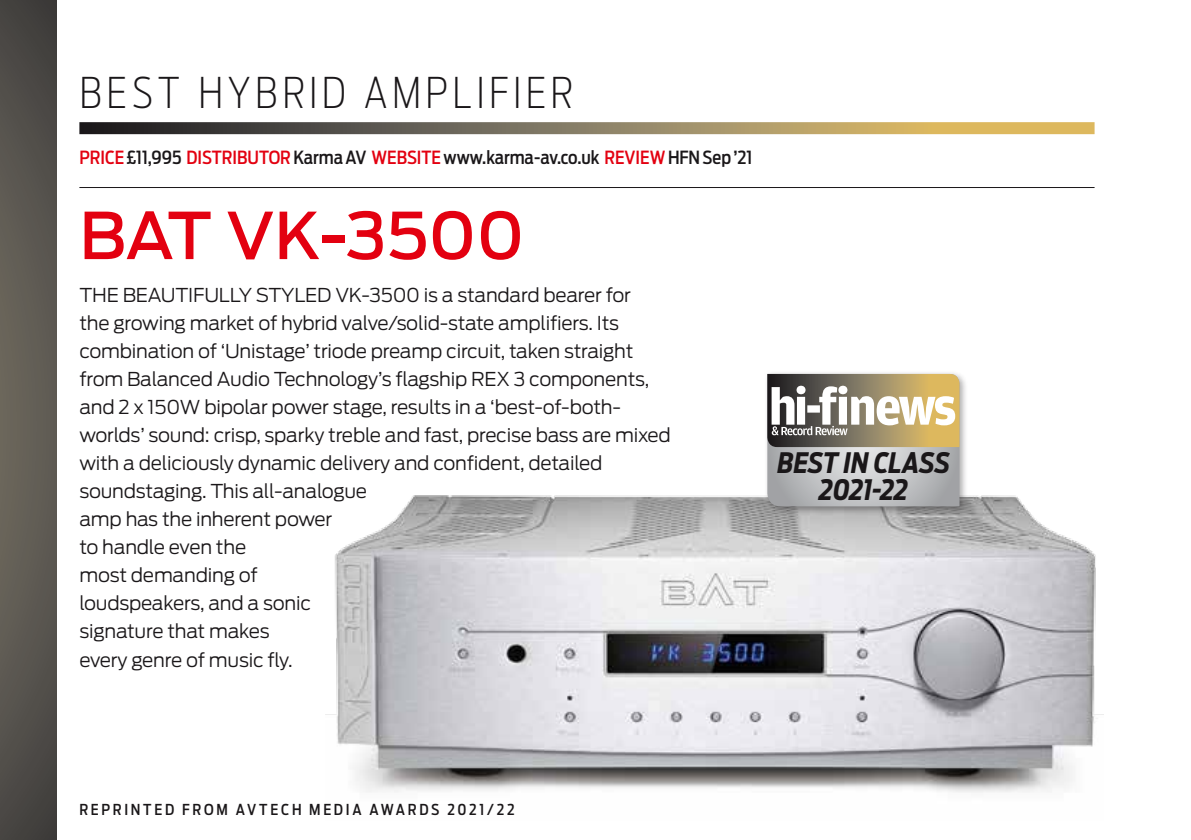
<style>
.page{position:relative;width:1191px;height:840px;background:#fff}
.page>*{position:absolute;margin:0;border:0;box-sizing:border-box;transform-origin:0 0}
.t1{font:500 64px "Antenna";color:#e30010}
.t2{font:200 42px "Antenna Cond";letter-spacing:.11em;color:#1a1719}
.t3{font:italic 700 28px/26px "Antenna Cond";letter-spacing:-.01em;color:#1a1719;text-align:center;scale:.96 1}
.t4{font:300 19px/28px "Antenna";letter-spacing:-.01em;color:#1a1719}
.t5{font:500 18px "Antenna Cond";color:#1a1719}
.t6{font:500 15px "Antenna Cond";letter-spacing:.18em;color:#1a1719}
.s1{color:#e30010}
</style>
<div class="page">
<svg style="left:0;top:0;width:57px;height:839px;background:#58544e"></svg>
<hr style="left:79px;top:187px;width:1015px;height:1px;background:#1a1719">
<img style="left:325px;top:495px;width:778px;height:298px">
<svg style="left:79px;top:122px;width:1015px;height:12px;background:#8a7b58"></svg>
<div style="left:764px;top:370px;width:204px;height:145px;background:#1a1719;opacity:.35"></div>
<svg style="left:767px;top:374px;width:192px;height:132px;background:#b4afa2"></svg>
<h2 class="t2" style="left:79px;top:67px;width:495px">BEST HYBRID AMPLIFIER</h2>
<p class="t5" style="left:79px;top:147px;width:536px"><span class="s1">PRICE</span> £11,995 <span class="s1">DISTRIBUTOR</span>KARMA AV <span class="s1">WEBSITE</span> WWW.KARMA-AV.CO.UK <span class="s1">REVIEW</span></p>
<p class="t5" style="left:668px;top:147px;width:86px">HFN SEP ’21</p>
<h1 class="t1" style="left:79px;top:197px;width:446px">BAT VK-3500</h1>
<p class="t4" style="left:79px;top:281px;width:593px">The beautifully styled VK-3500 is a standard bearer for<br>the growing market of hybrid valve/solid-state amplifiers. Its combination of ‘U nistage’ triode preamp circuit, taken straight from Balanced Audio Technology’s flagship REX 3 components, and 2 x 150W bipolar power stage, results in a ‘best-of-both&shy;worlds’ sound: crisp, sparky treble and fast, precise bass are mixed with a deliciously dynamic delivery and confident, detailed soundstaging. This all-analogue<br>amp has the inherent power<br>to handle even the<br>most demanding of<br>loudspeakers, and a sonic<br>signature that makes<br>every genre of music fly.</p>
<h3 class="t3" style="left:777px;top:450px;width:181px">BEST IN CLASS<br>2021-22</h3>
<p class="t6" style="left:79px;top:799px;width:437px">REPRINTED FR OM AVTECH MEDIA AWAR DS 2021/22</p>
</div>
